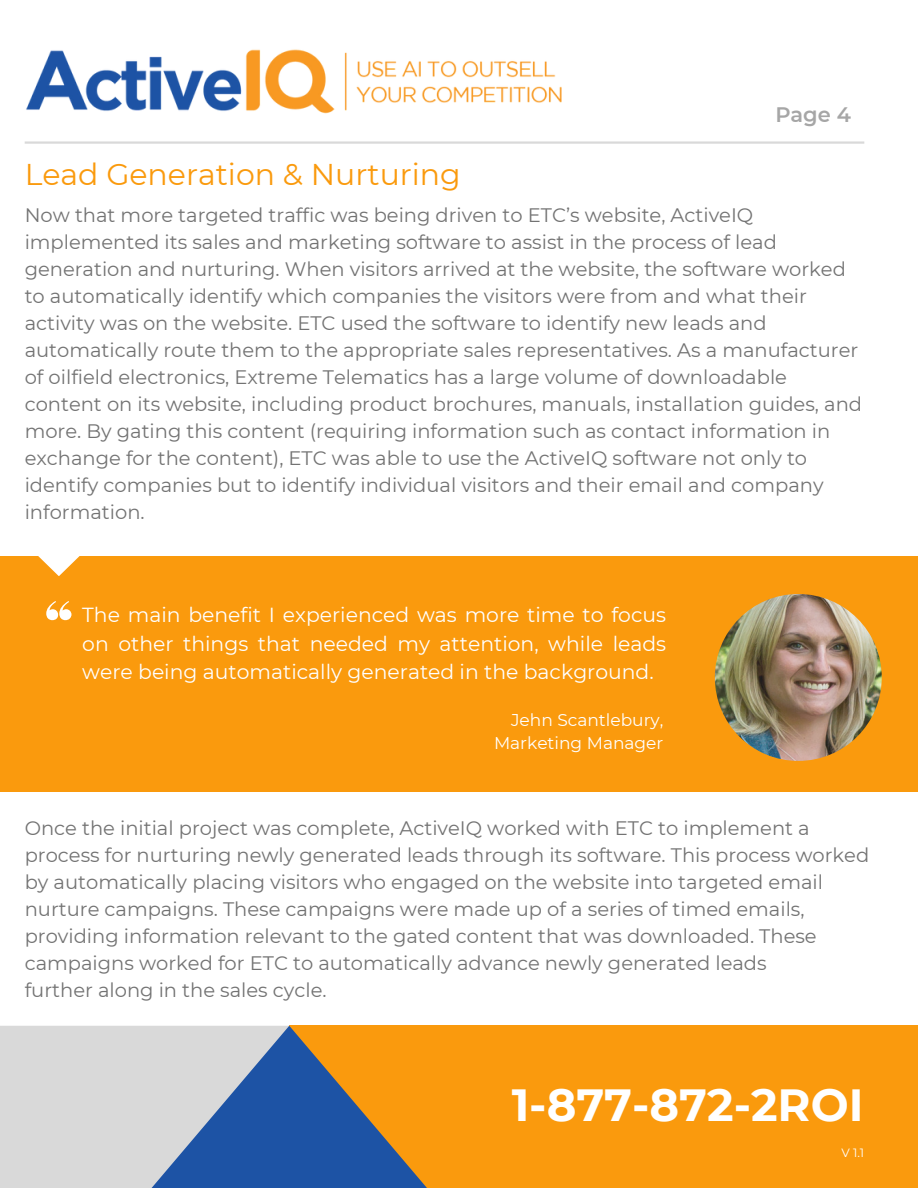
<style>
.page{position:relative;width:918px;height:1188px;background:#fff}
.page>*{position:absolute;margin:0;border:0;box-sizing:border-box;transform-origin:0 0}
.t1{font:700 45px "Montserrat";color:#fff}
.t2{font:30px "Montserrat";color:#fa9a0d}
.t3{font:600 21px "Montserrat";color:#a6a6a6}
.t4{font:20.4px/28.2px "Montserrat";color:#fff;text-align:justify}
.t5{font:19.5px/27px "Montserrat";color:#737373}
.t6{font:16.95px/23.7px "Montserrat";color:#fff;text-align:right}
.t7{font:12px "Montserrat";color:#fff}
</style>
<div class="page">
<div style="left:289px;top:1026px;width:629px;height:162px;background:#fa9a0d"></div>
<div style="left:0;top:1026px;width:289px;height:162px;background:#d9d9d9"></div>
<svg style="left:152px;top:1026px;width:275px;height:162px"></svg>
<hr style="left:25px;top:141px;width:839px;height:3px;background:#d9d9d9">
<div style="left:0;top:557px;width:918px;height:235px;background:#fa9a0d"></div>
<svg style="left:46px;top:601px;width:25px;height:19px"></svg>
<svg style="left:35px;top:556px;width:47px;height:20px"></svg>
<img style="left:715px;top:594px;width:167px;height:167px;border-radius:50%">
<img style="left:26px;top:49px;width:536px;height:65px">
<p class="t2" style="left:25px;top:156px;width:438px">Lead Generation &amp; Nurturing</p>
<h4 class="t3" style="left:775px;top:102px;width:77px">Page 4</h4>
<h3 class="t5" style="left:25px;top:202px;width:839px">Now that more targeted traffic was being driven to ETC’s website, ActiveIQ implemented its sales and marketing software to assist in the process of lead generation and nurturing. When visitors arrived at the website, the software worked to automatically identify which companies the visitors were from and what their activity was on the website. ETC used the software to identify new leads and automatically route them to the appropriate sales representatives. As a manufacturer of oilfield electronics, Extreme Telematics has a large volume of downloadable content on its website, including product brochures, manuals, installation guides, and more. By gating this content (requiring information such as contact information in exchange for the content), ETC was able to use the ActiveIQ software not only to identify companies but to identify individual visitors and their email and company information.</h3>
<p class="t4" style="left:82px;top:601px;width:585px">The main benefit I experienced was more time to focus on other things that needed my attention, while leads were being automatically generated in the background.</p>
<h4 class="t6" style="left:494px;top:708px;width:171px">Jehn Scantlebury,<br>Marketing Manager</h4>
<p class="t5" style="left:25px;top:815px;width:846px">Once the initial project was complete, ActiveIQ worked with ETC to implement a process for nurturing newly generated leads through its software. This process worked by automatically placing visitors who engaged on the website into targeted email nurture campaigns. These campaigns were made up of a series of timed emails, providing information relevant to the gated content that was downloaded. These campaigns worked for ETC to automatically advance newly generated leads<br>further along in the sales cycle.</p>
<h4 class="t1" style="left:512px;top:1078px;width:353px">1-877-872-2ROI</h4>
<h5 class="t7" style="left:842px;top:1146px;width:24px">V 1.1</h5>
</div>
